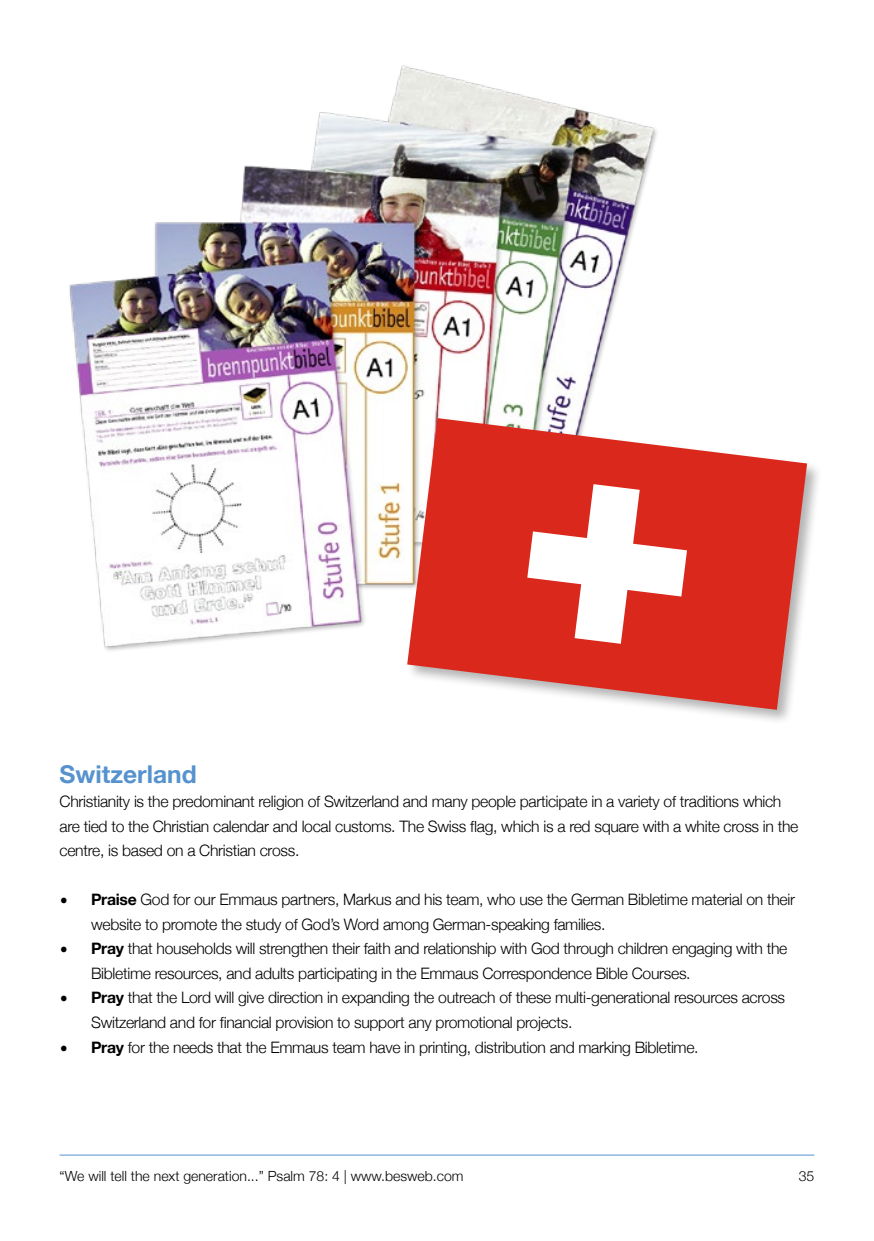
<style>
.page{position:relative;width:874px;height:1241px;background:#fff}
.page>*{position:absolute;margin:0;border:0;box-sizing:border-box;transform-origin:0 0}
.t1{font:700 24.5px "Helvetica Neue";color:#5692ce}
.t2{font:300 15.75px/24.5px "Helvetica Neue";letter-spacing:-.02em;color:#000}
.t3{font:15.75px "Helvetica Neue";color:#000}
.t4{font:300 14px "Helvetica Neue";color:#000}
.s1{font-weight:700}
</style>
<div class="page">
<hr style="left:60px;top:1154px;width:754px;height:1px;background:#5692ce">
<img style="left:69px;top:65px;width:588px;height:586px">
<div style="left:405px;top:416px;width:417px;height:309px;background:#000;opacity:.3"></div>
<svg style="left:407px;top:418px;width:399px;height:291px;fill:#da291c"></svg>
<svg style="left:527px;top:484px;width:159px;height:159px"></svg>
<h1 class="t1" style="left:60px;top:754px;width:138px">Switzerland</h1>
<p class="t2" style="left:60px;top:788px;width:740px">Christianity is the predominant religion of Switzerland and many people participate in a variety of traditions which are tied to the Christian calendar and local customs. The Swiss flag, which is a red square with a white cross in the centre, is based on a Christian cross.</p>
<p class="t3" style="left:60px;top:888px;width:10px">࡟</p>
<p class="t2" style="left:91px;top:886px;width:705px"><span class="s1">Praise</span> God for our Emmaus partners, Markus and his team, who use the German Bibletime material on their website to promote the study of God’s Word among German-speaking families.</p>
<p class="t3" style="left:60px;top:937px;width:10px">࡟</p>
<p class="t2" style="left:91px;top:935px;width:697px"><span class="s1">Pray</span> that households will strengthen their faith and relationship with God through children engaging with the<br>Bibletime resources, and adults participating in the Emmaus Correspondence Bible Courses.</p>
<p class="t3" style="left:60px;top:986px;width:10px">࡟</p>
<p class="t2" style="left:91px;top:984px;width:695px"><span class="s1">Pray</span> that the Lord will give direction in expanding the outreach of these multi-generational resources across<br>Switzerland and for financial provision to support any promotional projects.</p>
<p class="t3" style="left:60px;top:1035px;width:10px">࡟</p>
<p class="t2" style="left:91px;top:1033px;width:608px"><span class="s1">Pray</span> for the needs that the Emmaus team have in printing, distribution and marking Bibletime.</p>
<p class="t4" style="left:60px;top:1164px;width:405px">“We will tell the next generation...” Psalm 78: 4 | www.besweb.com</p>
<p class="t4" style="left:798px;top:1164px;width:17px">35</p>
</div>
